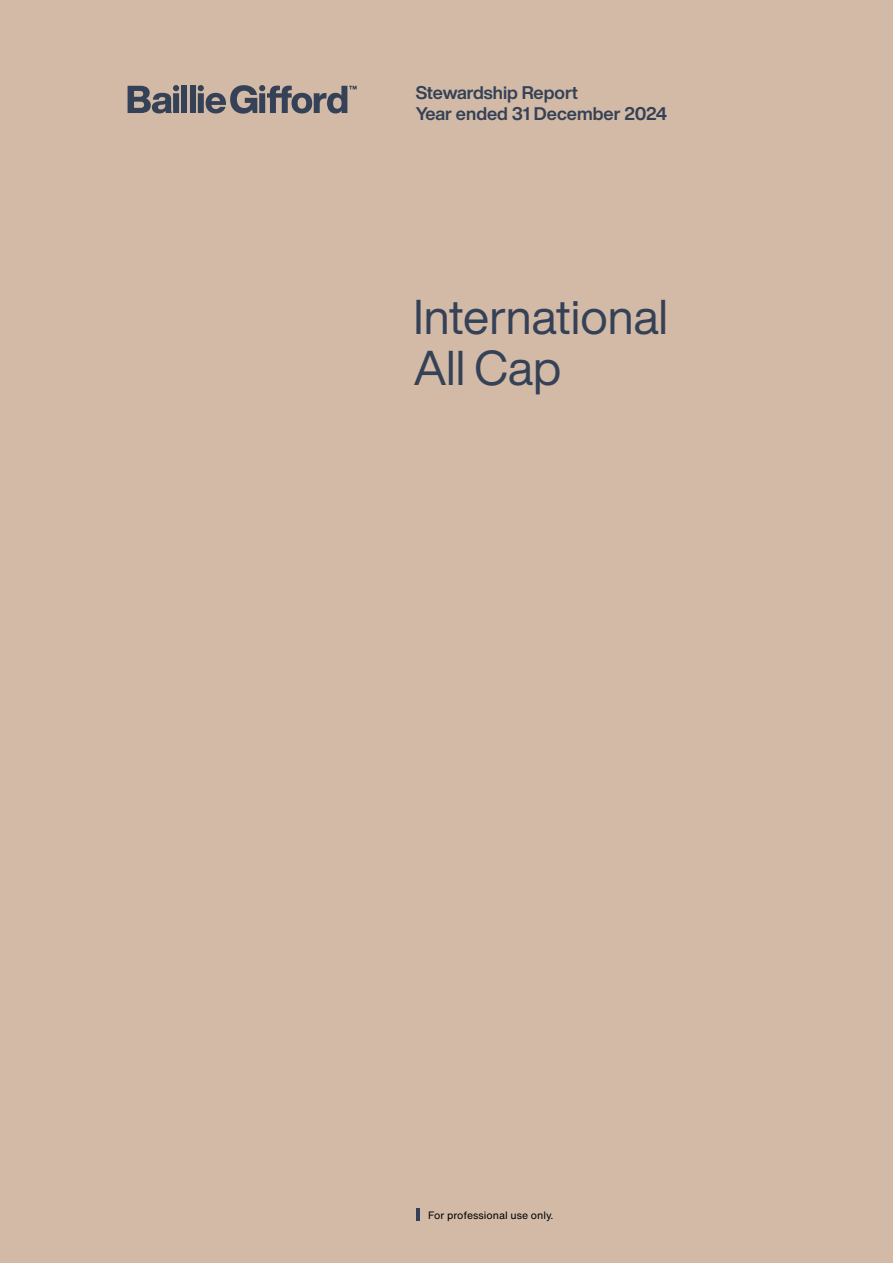
<style>
.page{position:relative;width:893px;height:1263px;background:#d2baa6}
.page>*{position:absolute;margin:0;border:0;box-sizing:border-box;transform-origin:0 0}
.t1{font:48px/51px "Helvetica Now Display";color:#354156}
.t2{font:700 18px/21px "Helvetica Now Display";color:#354156}
.t3{font:10.5px "Helvetica Now Text";color:#000}
</style>
<div class="page">
<svg style="left:417px;top:1208px;width:3px;height:12px"></svg>
<svg style="left:128px;top:85px;width:51px;height:28px"></svg>
<div style="left:181px;top:86px;width:6px;height:27px;background:#354156"></div>
<div style="left:190px;top:86px;width:6px;height:27px;background:#354156"></div>
<svg style="left:198px;top:85px;width:159px;height:29px"></svg>
<p class="t2" style="left:416px;top:82px;width:253px">Stewardship Report<br>Year ended 31 December 2024</p>
<h1 class="t1" style="left:414px;top:291px;width:256px">International<br>All Cap</h1>
<p class="t3" style="left:428px;top:1208px;width:127px">For professional use only.</p>
</div>
